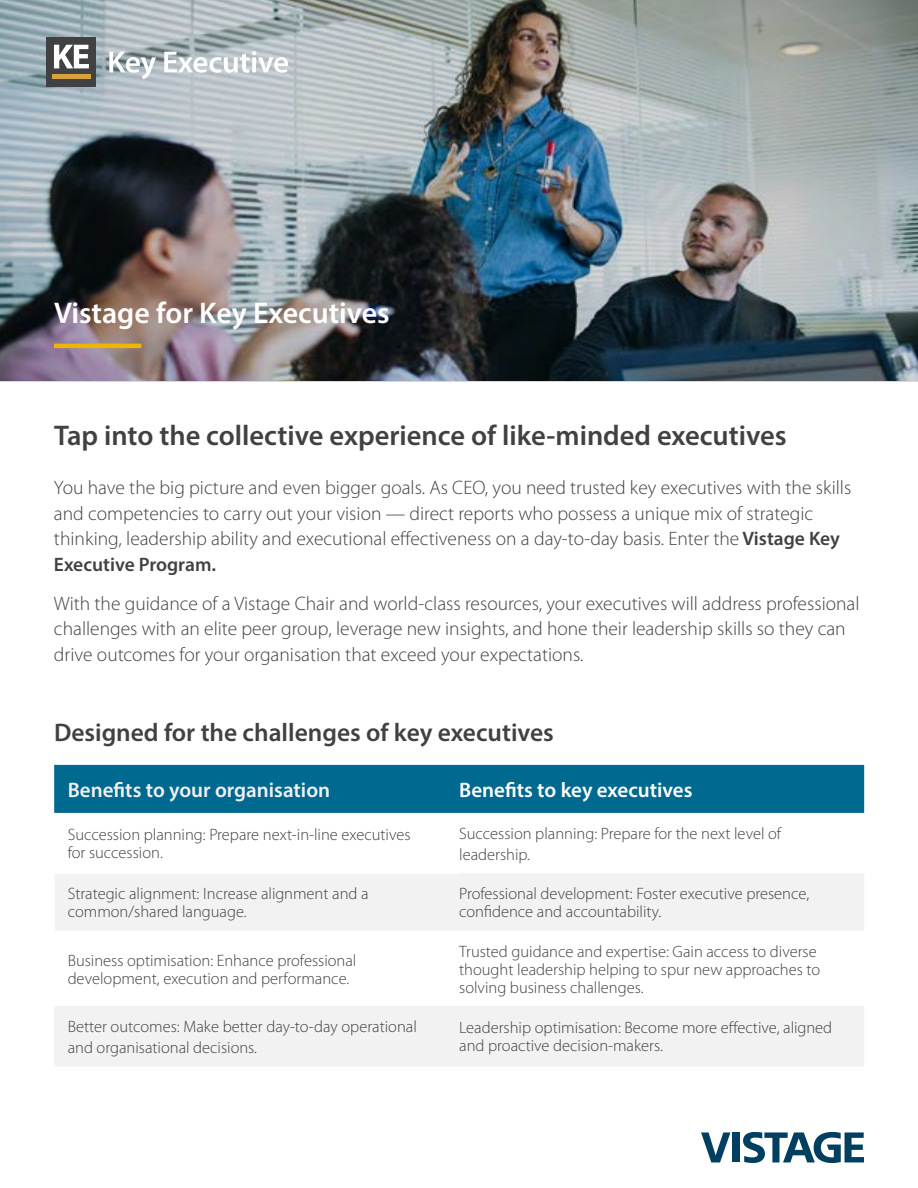
<style>
.page{position:relative;width:918px;height:1188px;background:#fff}
.page>*{position:absolute;margin:0;border:0;box-sizing:border-box;transform-origin:0 0}
.t1{font:600 30px "Myriad Pro";color:#fff}
.t2{font:600 28.5px "Myriad Pro";color:#414042}
.t3{font:600 25.5px "Myriad Pro";color:#414042}
.t4{font:600 21px "Myriad Pro";color:#f1f1f2}
.t5{font:600 21px "Myriad Pro";color:#fff}
.t6{font:300 19.5px/25.5px "Myriad Pro";color:#414042}
.t7{font:300 16.5px/18px "Myriad Pro";color:#414042}
.s1{font-weight:600}
</style>
<div class="page">
<svg style="left:701px;top:1132px;width:29px;height:30px"></svg>
<div style="left:732px;top:1132px;width:7px;height:30px;background:#003f5f"></div>
<svg style="left:743px;top:1132px;width:121px;height:31px"></svg>
<img style="left:0;top:0;width:918px;height:382px">
<hr style="left:54px;top:344px;width:87px;height:4px;background:#edb700">
<svg style="left:109px;top:52px;width:47px;height:27px"></svg>
<svg style="left:164px;top:51px;width:124px;height:22px"></svg>
<div style="left:46px;top:37px;width:50px;height:50px;background:#414042"></div>
<svg style="left:54px;top:45px;width:35px;height:23px"></svg>
<div style="left:52px;top:74px;width:39px;height:5px;background:#d8a23a"></div>
<div style="left:54px;top:765px;width:810px;height:48px;background:#00698f"></div>
<div style="left:55px;top:874px;width:809px;height:56px;background:#f2f2f2"></div>
<div style="left:54px;top:1006px;width:810px;height:60px;background:#f2f2f2"></div>
<h1 class="t1" style="left:54px;top:294px;width:337px">Vistage for Key Executives</h1>
<h2 class="t2" style="left:54px;top:417px;width:734px">Tap into the collective experience of like-minded executives</h2>
<p class="t6" style="left:54px;top:475px;width:799px">You have the big picture and even bigger goals. As CEO, you need trusted key executives with the skills and competencies to carry out your vision — direct reports who possess a unique mix of strategic thinking, leadership ability and executional effectiveness on a day-to-day basis. Enter the <span class="s1">Vistage Key Executive Program.</span></p>
<p class="t6" style="left:54px;top:590px;width:807px">With the guidance of a Vistage Chair and world-class resources, your executives will address professional challenges with an elite peer group, leverage new insights, and hone their leadership skills so they can drive outcomes for your organisation that exceed your expectations.</p>
<h3 class="t3" style="left:54px;top:716px;width:501px">Designed for the challenges of key executives</h3>
<p class="t4" style="left:68px;top:776px;width:264px">Benefits to your organisation</p>
<p class="t5" style="left:459px;top:776px;width:235px">Benefits to key executives</p>
<p class="t7" style="left:68px;top:826px;width:344px">Succession planning: Prepare next-in-line executives for succession.</p>
<p class="t7" style="left:459px;top:823px;width:324px;line-height:21px">Succession planning: Prepare for the next level of leadership.</p>
<p class="t7" style="left:68px;top:884px;width:302px">Strategic alignment: Increase alignment and a common/shared language.</p>
<p class="t7" style="left:459px;top:884px;width:352px">Professional development: Foster executive presence, confidence and accountability.</p>
<p class="t7" style="left:68px;top:951px;width:290px">Business optimisation: Enhance professional development, execution and performance.</p>
<p class="t7" style="left:459px;top:942px;width:363px">Trusted guidance and expertise: Gain access to diverse thought leadership helping to spur new approaches to solving business challenges.</p>
<p class="t7" style="left:68px;top:1016px;width:351px;line-height:21px">Better outcomes: Make better day-to-day operational and organisational decisions.</p>
<p class="t7" style="left:459px;top:1019px;width:375px">Leadership optimisation: Become more effective, aligned and proactive decision-makers.</p>
</div>
